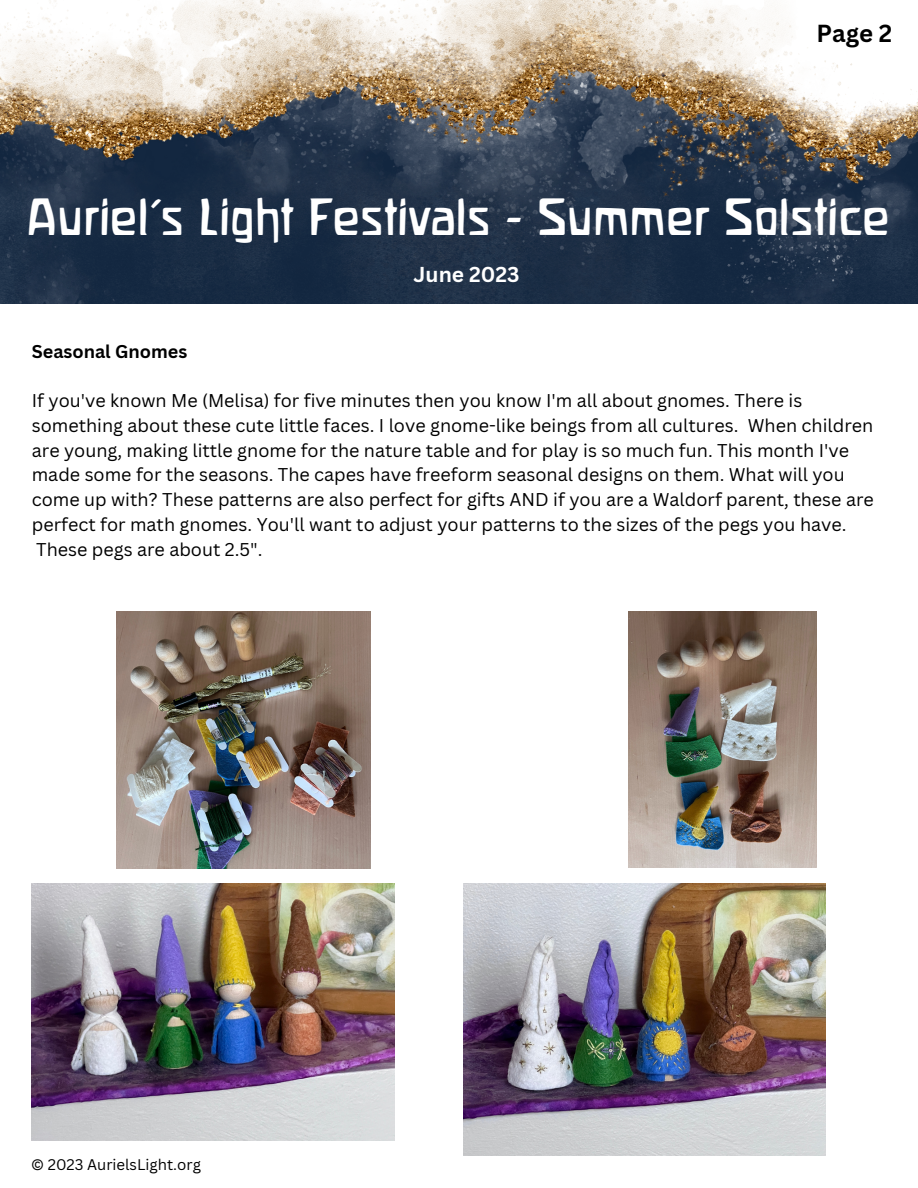
<style>
.page{position:relative;width:918px;height:1188px;background:#fff}
.page>*{position:absolute;margin:0;border:0;box-sizing:border-box;transform-origin:0 0}
.t1{font:45.9px "Waldorfschrift";color:#fff}
.t2{font:700 24px "Canva Sans";color:#000}
.t3{font:700 21px "Canva Sans";color:#fff}
.t4{font:18px/24.8px "Canva Sans";color:#000}
.t5{font:700 18px "Canva Sans";color:#000}
.t6{font:15px "Canva Sans";color:#000}
</style>
<div class="page">
<img style="left:0;top:0;width:918px;height:304px">
<img style="left:116px;top:612px;width:254px;height:256px">
<img style="left:629px;top:611px;width:187px;height:257px">
<img style="left:32px;top:884px;width:362px;height:256px">
<img style="left:464px;top:884px;width:362px;height:272px">
<p class="t2" style="left:816px;top:17px;width:77px">Page 2</p>
<p class="t1" style="left:27px;top:200px;width:865px">Auriel's Light Festivals - Summer Solstice</p>
<p class="t3" style="left:414px;top:260px;width:108px">June 2023</p>
<p class="t5" style="left:32px;top:338px;width:157px">Seasonal Gnomes</p>
<p class="t4" style="left:32px;top:388px;width:844px">If you've known Me (Melisa) for five minutes then you know I'm all about gnomes. There is something about these cute little faces. I love gnome-like beings from all cultures. When children are young, making little gnome for the nature table and for play is so much fun. This month I've made some for the seasons. The capes have freeform seasonal designs on them. What will you come up with? These patterns are also perfect for gifts AND if you are a Waldorf parent, these are perfect for math gnomes. You'll want to adjust your patterns to the sizes of the pegs you have.<br>These pegs are about 2.5".</p>
<p class="t6" style="left:31px;top:1154px;width:171px">© 2023 AurielsLight.org</p>
</div>
